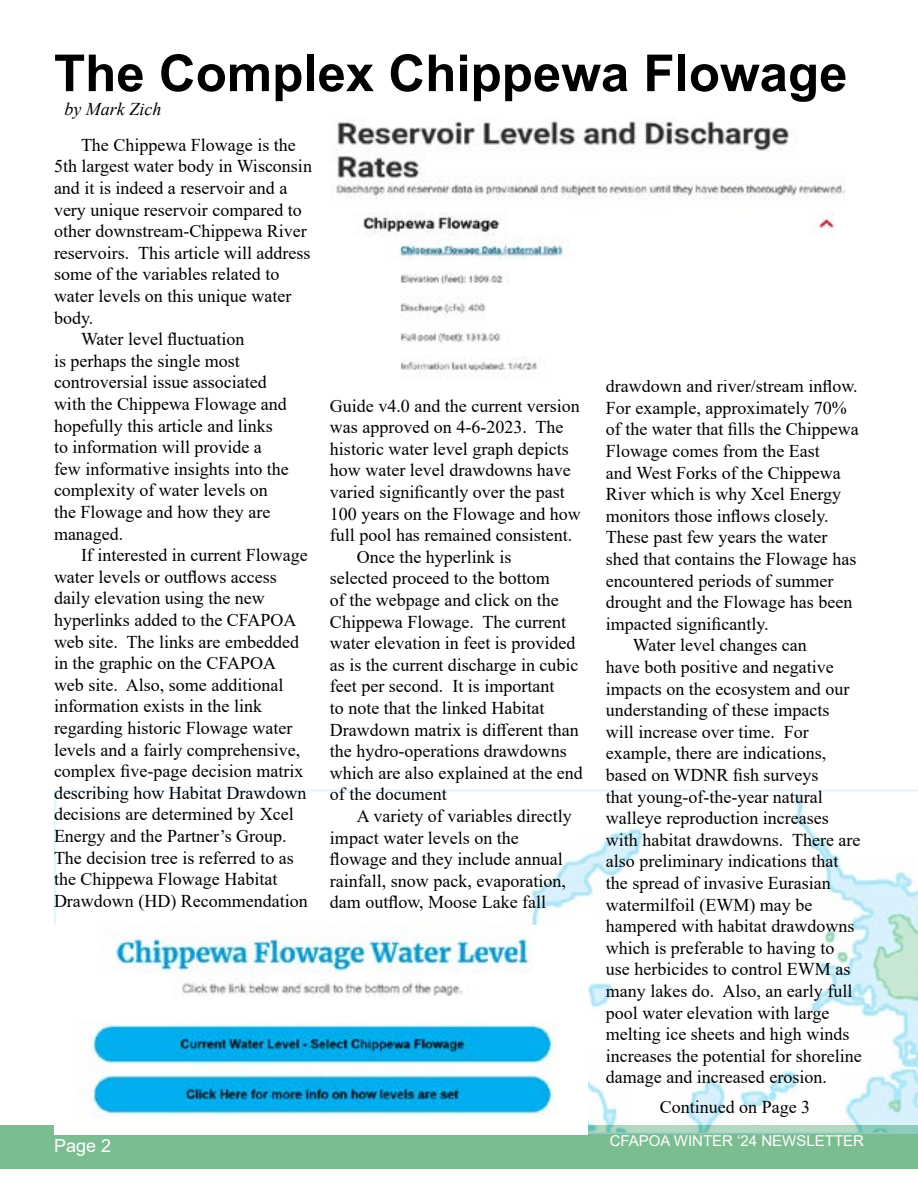
<style>
.page{position:relative;width:918px;height:1188px;background:#fff}
.page>*{position:absolute;margin:0;border:0;box-sizing:border-box;transform-origin:0 0}
.t1{font:700 51px "Arial";color:#000}
.t2{font:18px "Times New Roman";color:#000}
.t3{font:italic 18px "Times New Roman";color:#000}
.t4{font:18px "Arial";color:#fff}
.t5{font:15px "Arial";color:#fff}
</style>
<div class="page">
<div style="left:0;top:1125px;width:918px;height:43px;background:#7bbc91"></div>
<svg style="left:54px;top:790px;width:864px;height:344px"></svg>
<img style="left:54px;top:925px;width:534px;height:210px">
<img style="left:336px;top:119px;width:510px;height:261px">
<h1 class="t1" style="left:54px;top:37px;width:795px">The Complex Chippewa Flowage</h1>
<p class="t3" style="left:64px;top:97px;width:98px">by Mark Zich</p>
<p class="t2" style="left:81px;top:132px;width:216px">The Chippewa Flowage is the</p>
<p class="t2" style="left:54px;top:154px;width:260px">5th largest water body in Wisconsin</p>
<p class="t2" style="left:54px;top:175px;width:235px">and it is indeed a reservoir and a</p>
<p class="t2" style="left:54px;top:197px;width:249px">very unique reservoir compared to</p>
<p class="t2" style="left:54px;top:218px;width:254px">other downstream-Chippewa River</p>
<p class="t2" style="left:54px;top:240px;width:258px">reservoirs. This article will address</p>
<p class="t2" style="left:54px;top:262px;width:227px">some of the variables related to</p>
<p class="t2" style="left:54px;top:283px;width:239px">water levels on this unique water</p>
<p class="t2" style="left:54px;top:305px;width:41px">body.</p>
<p class="t2" style="left:81px;top:326px;width:165px">Water level fluctuation</p>
<p class="t2" style="left:54px;top:348px;width:187px">is perhaps the single most</p>
<p class="t2" style="left:54px;top:370px;width:214px">controversial issue associated</p>
<p class="t2" style="left:54px;top:391px;width:234px">with the Chippewa Flowage and</p>
<p class="t2" style="left:54px;top:413px;width:220px">hopefully this article and links</p>
<p class="t2" style="left:54px;top:434px;width:209px">to information will provide a</p>
<p class="t2" style="left:54px;top:456px;width:236px">few informative insights into the</p>
<p class="t2" style="left:54px;top:478px;width:215px">complexity of water levels on</p>
<p class="t2" style="left:54px;top:499px;width:218px">the Flowage and how they are</p>
<p class="t2" style="left:54px;top:521px;width:71px">managed.</p>
<p class="t2" style="left:81px;top:542px;width:228px">If interested in current Flowage</p>
<p class="t2" style="left:54px;top:564px;width:224px">water levels or outflows access</p>
<p class="t2" style="left:54px;top:586px;width:212px">daily elevation using the new</p>
<p class="t2" style="left:54px;top:607px;width:244px">hyperlinks added to the CFAPOA</p>
<p class="t2" style="left:54px;top:629px;width:247px">web site. The links are embedded</p>
<p class="t2" style="left:54px;top:650px;width:224px">in the graphic on the CFAPOA</p>
<p class="t2" style="left:54px;top:672px;width:231px">web site. Also, some additional</p>
<p class="t2" style="left:54px;top:694px;width:210px">information exists in the link</p>
<p class="t2" style="left:54px;top:715px;width:240px">regarding historic Flowage water</p>
<p class="t2" style="left:54px;top:737px;width:248px">levels and a fairly comprehensive,</p>
<p class="t2" style="left:54px;top:758px;width:251px">complex five-page decision matrix</p>
<p class="t2" style="left:54px;top:780px;width:254px">describing how Habitat Drawdown</p>
<p class="t2" style="left:54px;top:802px;width:241px">decisions are determined by Xcel</p>
<p class="t2" style="left:54px;top:823px;width:234px">Energy and the Partner’s Group.</p>
<p class="t2" style="left:54px;top:845px;width:241px">The decision tree is referred to as</p>
<p class="t2" style="left:54px;top:866px;width:225px">the Chippewa Flowage Habitat</p>
<p class="t2" style="left:54px;top:888px;width:255px">Drawdown (HD) Recommendation</p>
<p class="t2" style="left:330px;top:393px;width:251px">Guide v4.0 and the current version</p>
<p class="t2" style="left:330px;top:415px;width:235px">was approved on 4-6-2023. The</p>
<p class="t2" style="left:330px;top:436px;width:240px">historic water level graph depicts</p>
<p class="t2" style="left:330px;top:458px;width:242px">how water level drawdowns have</p>
<p class="t2" style="left:330px;top:479px;width:236px">varied significantly over the past</p>
<p class="t2" style="left:330px;top:501px;width:252px">100 years on the Flowage and how</p>
<p class="t2" style="left:330px;top:523px;width:244px">full pool has remained consistent.</p>
<p class="t2" style="left:357px;top:544px;width:156px">Once the hyperlink is</p>
<p class="t2" style="left:330px;top:566px;width:221px">selected proceed to the bottom</p>
<p class="t2" style="left:330px;top:587px;width:230px">of the webpage and click on the</p>
<p class="t2" style="left:330px;top:609px;width:238px">Chippewa Flowage. The current</p>
<p class="t2" style="left:330px;top:631px;width:247px">water elevation in feet is provided</p>
<p class="t2" style="left:330px;top:652px;width:250px">as is the current discharge in cubic</p>
<p class="t2" style="left:330px;top:674px;width:226px">feet per second. It is important</p>
<p class="t2" style="left:330px;top:695px;width:216px">to note that the linked Habitat</p>
<p class="t2" style="left:330px;top:717px;width:250px">Drawdown matrix is different than</p>
<p class="t2" style="left:330px;top:739px;width:238px">the hydro-operations drawdowns</p>
<p class="t2" style="left:330px;top:760px;width:254px">which are also explained at the end</p>
<p class="t2" style="left:330px;top:782px;width:118px">of the document</p>
<p class="t2" style="left:357px;top:803px;width:216px">A variety of variables directly</p>
<p class="t2" style="left:330px;top:825px;width:190px">impact water levels on the</p>
<p class="t2" style="left:330px;top:847px;width:234px">flowage and they include annual</p>
<p class="t2" style="left:330px;top:868px;width:237px">rainfall, snow pack, evaporation,</p>
<p class="t2" style="left:330px;top:890px;width:218px">dam outflow, Moose Lake fall</p>
<p class="t2" style="left:606px;top:373px;width:253px">drawdown and river/stream inflow.</p>
<p class="t2" style="left:606px;top:395px;width:242px">For example, approximately 70%</p>
<p class="t2" style="left:606px;top:417px;width:254px">of the water that fills the Chippewa</p>
<p class="t2" style="left:606px;top:438px;width:215px">Flowage comes from the East</p>
<p class="t2" style="left:606px;top:460px;width:236px">and West Forks of the Chippewa</p>
<p class="t2" style="left:606px;top:481px;width:237px">River which is why Xcel Energy</p>
<p class="t2" style="left:606px;top:503px;width:224px">monitors those inflows closely.</p>
<p class="t2" style="left:606px;top:525px;width:223px">These past few years the water</p>
<p class="t2" style="left:606px;top:546px;width:252px">shed that contains the Flowage has</p>
<p class="t2" style="left:606px;top:568px;width:229px">encountered periods of summer</p>
<p class="t2" style="left:606px;top:589px;width:248px">drought and the Flowage has been</p>
<p class="t2" style="left:606px;top:611px;width:164px">impacted significantly.</p>
<p class="t2" style="left:633px;top:633px;width:175px">Water level changes can</p>
<p class="t2" style="left:606px;top:654px;width:229px">have both positive and negative</p>
<p class="t2" style="left:606px;top:676px;width:245px">impacts on the ecosystem and our</p>
<p class="t2" style="left:606px;top:697px;width:225px">understanding of these impacts</p>
<p class="t2" style="left:606px;top:719px;width:204px">will increase over time. For</p>
<p class="t2" style="left:606px;top:741px;width:222px">example, there are indications,</p>
<p class="t2" style="left:606px;top:762px;width:214px">based on WDNR fish surveys</p>
<p class="t2" style="left:606px;top:784px;width:218px">that young-of-the-year natural</p>
<p class="t2" style="left:606px;top:805px;width:224px">walleye reproduction increases</p>
<p class="t2" style="left:606px;top:827px;width:256px">with habitat drawdowns. There are</p>
<p class="t2" style="left:606px;top:849px;width:234px">also preliminary indications that</p>
<p class="t2" style="left:606px;top:870px;width:226px">the spread of invasive Eurasian</p>
<p class="t2" style="left:606px;top:892px;width:208px">watermilfoil (EWM) may be</p>
<p class="t2" style="left:606px;top:913px;width:250px">hampered with habitat drawdowns</p>
<p class="t2" style="left:606px;top:935px;width:230px">which is preferable to having to</p>
<p class="t2" style="left:606px;top:957px;width:246px">use herbicides to control EWM as</p>
<p class="t2" style="left:606px;top:978px;width:248px">many lakes do. Also, an early full</p>
<p class="t2" style="left:606px;top:1000px;width:225px">pool water elevation with large</p>
<p class="t2" style="left:606px;top:1021px;width:245px">melting ice sheets and high winds</p>
<p class="t2" style="left:606px;top:1043px;width:257px">increases the potential for shoreline</p>
<p class="t2" style="left:606px;top:1065px;width:222px">damage and increased erosion.</p>
<p class="t2" style="left:660px;top:1095px;width:152px">Continued on Page 3</p>
<p class="t4" style="left:54px;top:1133px;width:59px">Page 2</p>
<p class="t5" style="left:610px;top:1131px;width:256px">CFAPOA WINTER ‘24 NEWSLETTER</p>
</div>
